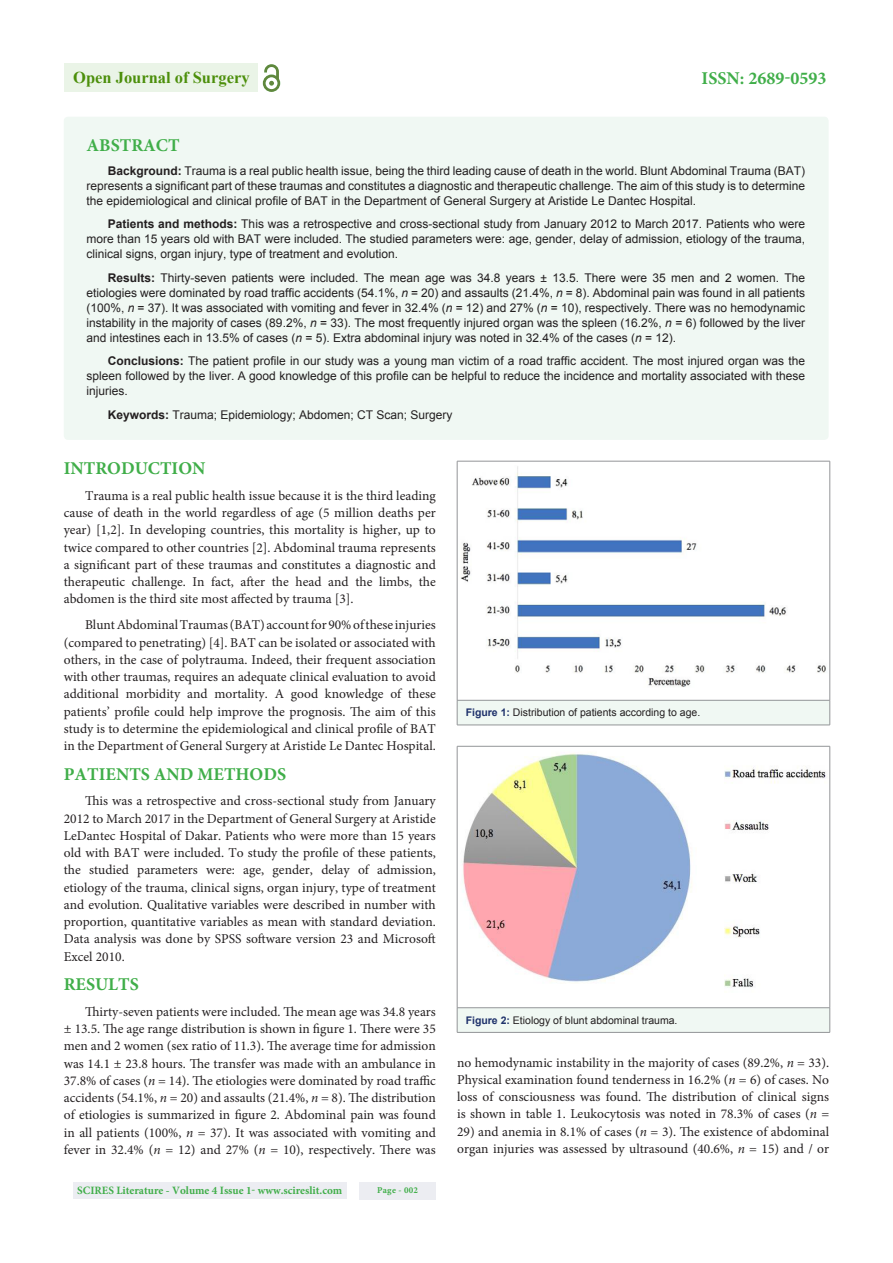
<style>
.page{position:relative;width:893px;height:1263px;background:#fff}
.page>*{position:absolute;margin:0;border:0;box-sizing:border-box;transform-origin:0 0}
.subsideheadding{font:700 18px "Minion Pro";color:#40ae49}
.t1{font:700 16.5px "Times New Roman";color:#4c8f0b}
.t2{font:13.5px/17.2px "Minion Pro";color:#231f20;text-align:justify}
.t3{font:12px/15px "Arial";color:#231f20;text-align:justify}
.t4{font:700 11.25px "Minion Pro";color:#40ae49}
.t5{font:10.5px "Arial";color:#231f20}
.t6{font:700 9px "Minion Pro";letter-spacing:.03em;color:#40ae49}
.s1{font-weight:700}
.s2{font-style:italic}
.s3{font-weight:700;color:#1f326b}
</style>
<div class="page">
<div style="left:65px;top:64px;width:193px;height:28px;background:#eaf4e7"></div>
<div style="left:262px;top:64px;width:19px;height:28px;background:#40ae49;opacity:.75"></div>
<div style="left:73px;top:1182px;width:274px;height:17px;background:#ecedf2"></div>
<div style="left:359px;top:1182px;width:77px;height:17px;background:#ecedf2"></div>
<div style="left:64px;top:117px;width:765px;height:323px;background:#f0f8f3;border-radius:4px"></div>
<div style="left:457px;top:700px;width:373px;height:25px;background:#f0f8f3"></div>
<hr style="left:457px;top:461px;width:373px;height:1px;background:#939598">
<hr style="left:457px;top:461px;width:1px;height:239px;background:#939598">
<hr style="left:829px;top:461px;width:1px;height:239px;background:#939598">
<hr style="left:457px;top:700px;width:373px;height:1px;background:#939598">
<svg style="left:457px;top:700px;width:1px;height:25px"></svg>
<svg style="left:829px;top:700px;width:1px;height:25px"></svg>
<hr style="left:457px;top:725px;width:373px;height:1px;background:#939598">
<img style="left:461px;top:466px;width:365px;height:221px">
<div style="left:457px;top:1008px;width:373px;height:24px;background:#f0f8f3"></div>
<hr style="left:457px;top:746px;width:373px;height:1px;background:#939598">
<hr style="left:457px;top:746px;width:1px;height:262px;background:#939598">
<hr style="left:829px;top:746px;width:1px;height:262px;background:#939598">
<hr style="left:457px;top:1007px;width:373px;height:1px;background:#939598">
<svg style="left:457px;top:1008px;width:1px;height:24px"></svg>
<svg style="left:829px;top:1008px;width:1px;height:24px"></svg>
<hr style="left:457px;top:1032px;width:373px;height:1px;background:#939598">
<img style="left:462px;top:753px;width:364px;height:235px">
<p class="t1" style="left:73px;top:66px;width:178px">Open Journal of Surgery</p>
<p class="subsideheadding" style="left:702px;top:65px;width:126px">ISSN: 2689-0593</p>
<p class="subsideheadding" style="left:87px;top:133px;width:95px">ABSTRACT</p>
<p class="t3" style="left:87px;top:163px;width:720px;text-indent:21px"><span class="s1">Background:</span> Trauma is a real public health issue, being the third leading cause of death in the world. Blunt Abdominal Trauma (BAT) represents a significant part of these traumas and constitutes a diagnostic and therapeutic challenge. The aim of this study is to determine the epidemiological and clinical profile of BAT in the Department of General Surgery at Aristide Le Dantec Hospital.</p>
<p class="t3" style="left:87px;top:216px;width:720px;text-indent:21px"><span class="s1">Patients and methods:</span> This was a retrospective and cross-sectional study from January 2012 to March 2017. Patients who were more than 15 years old with BAT were included. The studied parameters were: age, gender, delay of admission, etiology of the trauma, clinical signs, organ injury, type of treatment and evolution.</p>
<p class="t3" style="left:87px;top:270px;width:720px;text-indent:21px"><span class="s1">Results:</span> Thirty-seven patients were included. The mean age was 34.8 years ± 13.5. There were 35 men and 2 women. The etiologies were dominated by road traffic accidents (54.1%, <span class="s2">n</span> = 20) and assaults (21.4%, <span class="s2">n</span> = 8). Abdominal pain was found in all patients (100%, <span class="s2">n</span> = 37). It was associated with vomiting and fever in 32.4% (<span class="s2">n</span> = 12) and 27% (<span class="s2">n</span> = 10), respectively. There was no hemodynamic instability in the majority of cases (89.2%, <span class="s2">n</span> = 33). The most frequently injured organ was the spleen (16.2%, <span class="s2">n</span> = 6) followed by the liver and intestines each in 13.5% of cases (<span class="s2">n</span> = 5). Extra abdominal injury was noted in 32.4% of the cases (<span class="s2">n</span> = 12).</p>
<p class="t3" style="left:87px;top:353px;width:720px;text-indent:21px"><span class="s1">Conclusions:</span> The patient profile in our study was a young man victim of a road traffic accident. The most injured organ was the spleen followed by the liver. A good knowledge of this profile can be helpful to reduce the incidence and mortality associated with these injuries.</p>
<p class="t3" style="left:108px;top:407px;width:346px"><span class="s1">Keywords:</span> Trauma; Epidemiology; Abdomen; CT Scan; Surgery</p>
<p class="subsideheadding" style="left:64px;top:456px;width:143px">INTRODUCTION</p>
<p class="t2" style="left:64px;top:487px;width:374px;text-indent:21px">Trauma is a real public health issue because it is the third leading cause of death in the world regardless of age (5 million deaths per year) [1,2]. In developing countries, this mortality is higher, up to twice compared to other countries [2]. Abdominal trauma represents a significant part of these traumas and constitutes a diagnostic and therapeutic challenge. In fact, after the head and the limbs, the abdomen is the third site most affected by trauma [3].</p>
<p class="t2" style="left:64px;top:616px;width:374px;text-indent:21px">Blunt Abdominal Traumas (BAT) account for 90% of these injuries (compared to penetrating) [4]. BAT can be isolated or associated with others, in the case of polytrauma. Indeed, their frequent association with other traumas, requires an adequate clinical evaluation to avoid additional morbidity and mortality. A good knowledge of these patients’ profile could help improve the prognosis. The aim of this study is to determine the epidemiological and clinical profile of BAT in the Department of General Surgery at Aristide Le Dantec Hospital.</p>
<p class="subsideheadding" style="left:64px;top:761px;width:224px">PATIENTS AND METHODS</p>
<p class="t2" style="left:64px;top:792px;width:374px;text-indent:21px">This was a retrospective and cross-sectional study from January 2012 to March 2017 in the Department of General Surgery at Aristide LeDantec Hospital of Dakar. Patients who were more than 15 years old with BAT were included. To study the profile of these patients, the studied parameters were: age, gender, delay of admission, etiology of the trauma, clinical signs, organ injury, type of treatment and evolution. Qualitative variables were described in number with proportion, quantitative variables as mean with standard deviation.<br>Data analysis was done by SPSS software version 23 and Microsoft Excel 2010.</p>
<p class="subsideheadding" style="left:64px;top:971px;width:77px">RESULTS</p>
<p class="t2" style="left:64px;top:1003px;width:374px;text-indent:21px">Thirty-seven patients were included. The mean age was 34.8 years ± 13.5. The age range distribution is shown in figure 1. There were 35 men and 2 women (sex ratio of 11.3). The average time for admission was 14.1 ± 23.8 hours. The transfer was made with an ambulance in 37.8% of cases (<span class="s2">n</span> = 14). The etiologies were dominated by road traffic accidents (54.1%, <span class="s2">n</span> = 20) and assaults (21.4%, <span class="s2">n</span> = 8). The distribution of etiologies is summarized in figure 2. Abdominal pain was found in all patients (100%, <span class="s2">n</span> = 37). It was associated with vomiting and fever in 32.4% (<span class="s2">n</span> = 12) and 27% (<span class="s2">n</span> = 10), respectively. There was</p>
<p class="t4" style="left:77px;top:1183px;width:267px">SCIRES Literature - Volume 4 Issue 1- www.scireslit.com</p>
<p class="t6" style="left:377px;top:1183px;width:42px">Page - 002</p>
<p class="t5" style="left:466px;top:705px;width:236px"><span class="s3">Figure 1:</span> Distribution of patients according to age.</p>
<p class="t5" style="left:466px;top:1013px;width:213px"><span class="s3">Figure 2:</span> Etiology of blunt abdominal trauma.</p>
<p class="t2" style="left:457px;top:1054px;width:374px">no hemodynamic instability in the majority of cases (89.2%, <span class="s2">n</span> = 33).<br>Physical examination found tenderness in 16.2% (<span class="s2">n</span> = 6) of cases. No loss of consciousness was found. The distribution of clinical signs is shown in table 1. Leukocytosis was noted in 78.3% of cases (<span class="s2">n</span> =</p>
<p class="t2" style="left:457px;top:1123px;width:374px">29) and anemia in 8.1% of cases (<span class="s2">n</span> = 3). The existence of abdominal organ injuries was assessed by ultrasound (40.6%, <span class="s2">n</span> = 15) and / or</p>
</div>
